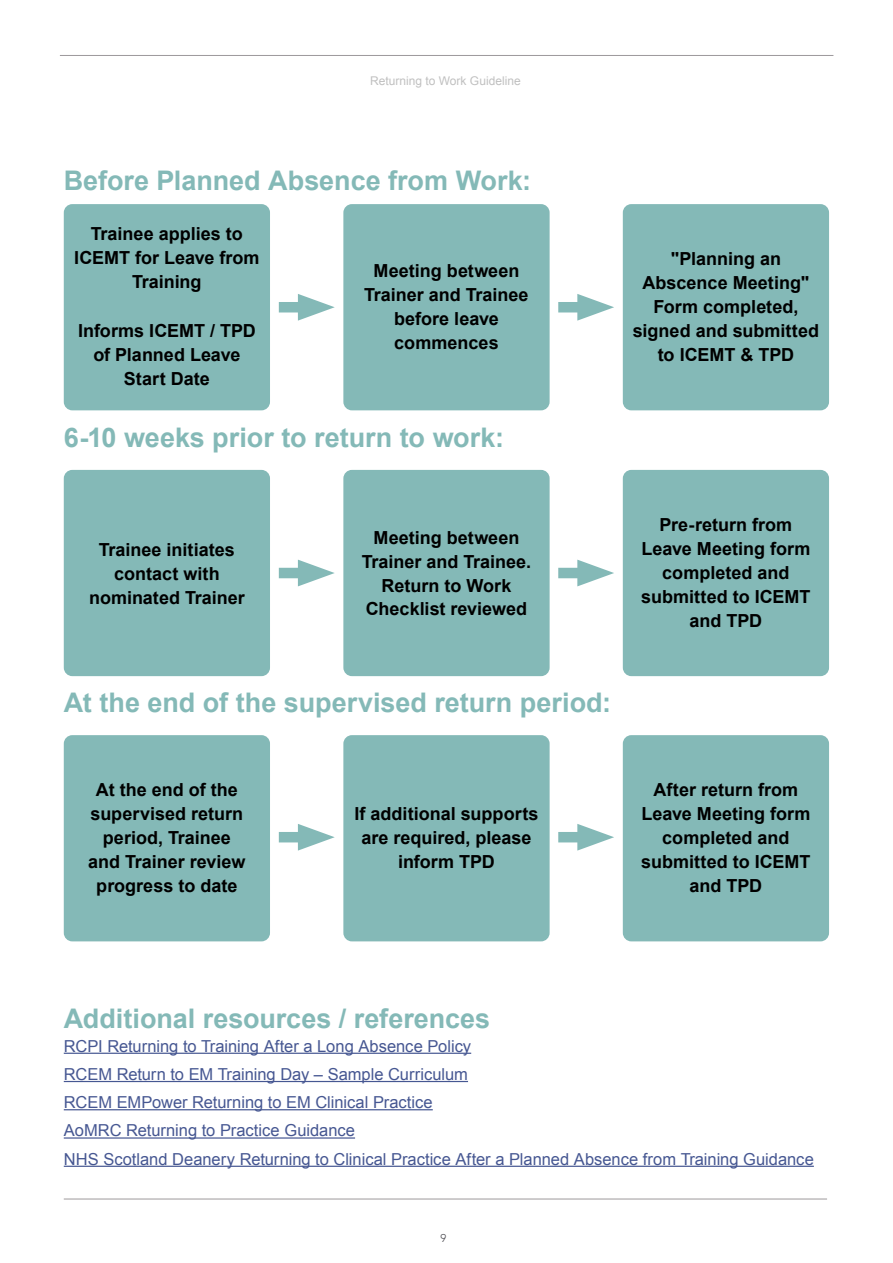
<style>
.page{position:relative;width:893px;height:1263px;background:#fff}
.page>*{position:absolute;margin:0;border:0;box-sizing:border-box;transform-origin:0 0}
.t1{font:700 27px "Arial";color:#84b9b7}
.t2{font:700 18px/24px "Arial";color:#000;text-align:center}
.t3{font:16.5px/28.2px "Arial";letter-spacing:-.005em;color:#465792}
.t4{font:12px "Arial";color:#c0c0c0}
.t5{font:300 11.25px "Avenir";color:#535258}
</style>
<div class="page">
<hr style="left:64px;top:1199px;width:763px;height:1px;background:#9d999c">
<hr style="left:60px;top:55px;width:773px;height:1px;background:#9d999c">
<div style="left:64px;top:204px;width:206px;height:206px;background:#84b9b7;border-radius:9px"></div>
<div style="left:64px;top:470px;width:206px;height:206px;background:#84b9b7;border-radius:9px"></div>
<div style="left:64px;top:735px;width:206px;height:206px;background:#84b9b7;border-radius:9px"></div>
<div style="left:343px;top:204px;width:207px;height:206px;background:#84b9b7;border-radius:9px"></div>
<div style="left:343px;top:470px;width:207px;height:206px;background:#84b9b7;border-radius:9px"></div>
<div style="left:343px;top:735px;width:207px;height:206px;background:#84b9b7;border-radius:9px"></div>
<div style="left:623px;top:204px;width:206px;height:206px;background:#84b9b7;border-radius:9px"></div>
<div style="left:623px;top:470px;width:206px;height:206px;background:#84b9b7;border-radius:9px"></div>
<div style="left:623px;top:735px;width:206px;height:206px;background:#84b9b7;border-radius:9px"></div>
<hr style="left:64px;top:1053px;width:407px;height:1px;background:#465792">
<hr style="left:64px;top:1081px;width:404px;height:1px;background:#465792">
<hr style="left:64px;top:1109px;width:369px;height:1px;background:#465792">
<hr style="left:64px;top:1137px;width:291px;height:1px;background:#465792">
<hr style="left:64px;top:1166px;width:750px;height:1px;background:#465792">
<div style="left:279px;top:302px;width:34px;height:10px;background:#84b9b7"></div>
<svg style="left:298px;top:294px;width:37px;height:27px"></svg>
<div style="left:279px;top:568px;width:34px;height:10px;background:#84b9b7"></div>
<svg style="left:298px;top:560px;width:37px;height:26px"></svg>
<div style="left:279px;top:832px;width:34px;height:10px;background:#84b9b7"></div>
<svg style="left:298px;top:824px;width:37px;height:26px"></svg>
<div style="left:558px;top:302px;width:35px;height:10px;background:#84b9b7"></div>
<svg style="left:577px;top:294px;width:37px;height:27px"></svg>
<div style="left:558px;top:568px;width:35px;height:10px;background:#84b9b7"></div>
<svg style="left:577px;top:560px;width:37px;height:26px"></svg>
<div style="left:558px;top:832px;width:35px;height:10px;background:#84b9b7"></div>
<svg style="left:577px;top:824px;width:37px;height:26px"></svg>
<p class="t4" style="left:370px;top:73px;width:152px">Returning to Work Guideline</p>
<h1 class="t1" style="left:64px;top:162px;width:469px">Before Planned Absence from Work:</h1>
<p class="t2" style="left:74px;top:222px;width:187px">Trainee applies to<br>ICEMT for Leave from<br>Training</p>
<p class="t2" style="left:78px;top:320px;width:179px">Informs ICEMT / TPD of Planned Leave<br>Start Date</p>
<p class="t2" style="left:364px;top:259px;width:166px">Meeting between<br>Trainer and Trainee before leave commences</p>
<h1 class="t1" style="left:64px;top:420px;width:442px">6-10 weeks prior to return to work:</h1>
<p class="t2" style="left:633px;top:247px;width:188px">"Planning an<br>Abscence Meeting"<br>Form completed, signed and submitted to ICEMT &amp; TPD</p>
<p class="t2" style="left:89px;top:538px;width:157px">Trainee initiates contact with nominated Trainer</p>
<p class="t2" style="left:362px;top:526px;width:171px">Meeting between<br>Trainer and Trainee.<br>Return to Work<br>Checklist reviewed</p>
<h1 class="t1" style="left:64px;top:685px;width:549px">At the end of the supervised return period:</h1>
<p class="t2" style="left:88px;top:778px;width:159px">At the end of the supervised return period, Trainee and Trainer review progress to date</p>
<p class="t2" style="left:354px;top:802px;width:186px">If additional supports are required, please inform TPD</p>
<p class="t2" style="left:641px;top:514px;width:171px">Pre-return from<br>Leave Meeting form completed and submitted to ICEMT and TPD</p>
<p class="t2" style="left:641px;top:778px;width:171px">After return from<br>Leave Meeting form completed and submitted to ICEMT and TPD</p>
<h1 class="t1" style="left:64px;top:1000px;width:428px">Additional resources / references</h1>
<p class="t3" style="left:64px;top:1032px;width:752px">RCPI Returning to Training After a Long Absence Policy<br>RCEM Return to EM Training Day – Sample Curriculum<br>RCEM EMPower Returning to EM Clinical Practice<br>AoMRC Returning to Practice Guidance<br>NHS Scotland Deanery Returning to Clinical Practice After a Planned Absence from Training Guidance</p>
<p class="t5" style="left:440px;top:1231px;width:7px">9</p>
</div>
